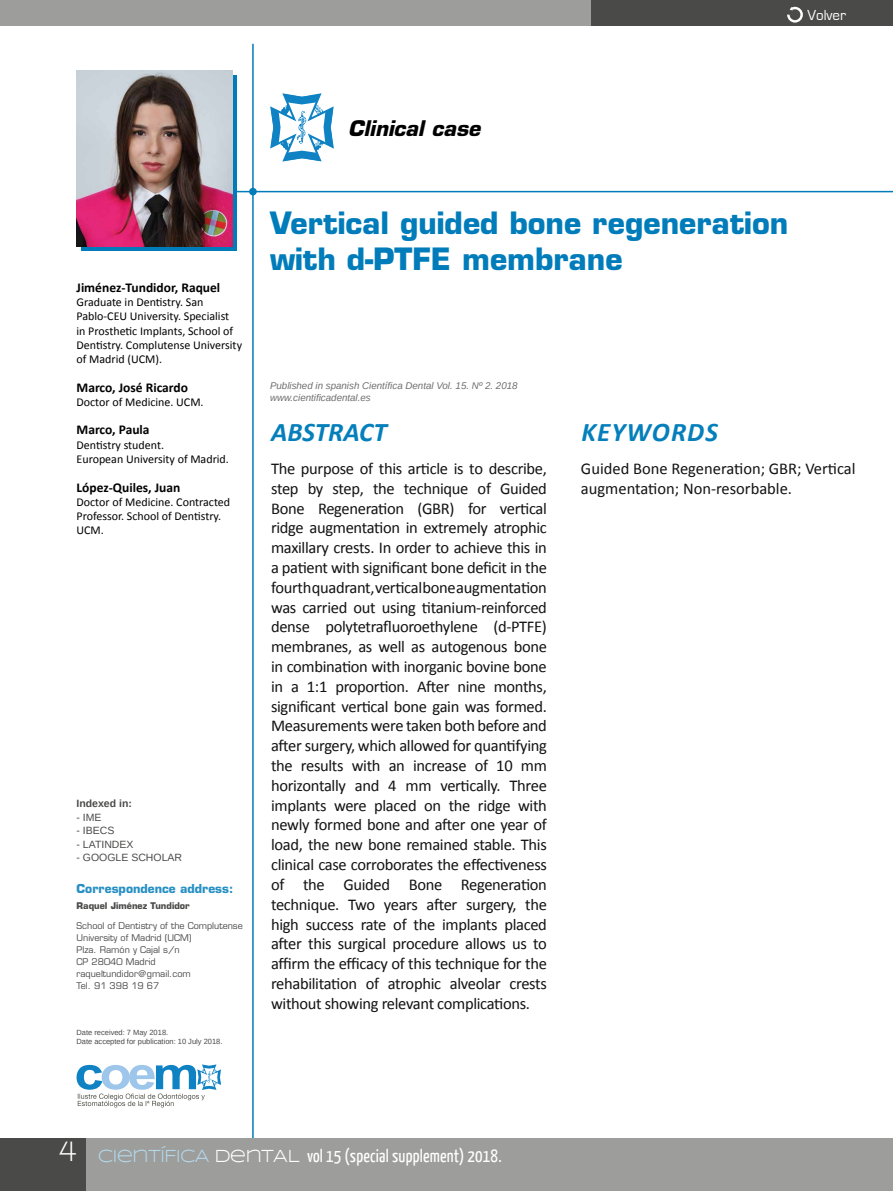
<style>
.page{position:relative;width:893px;height:1191px;background:#fff}
.page>*{position:absolute;margin:0;border:0;box-sizing:border-box;transform-origin:0 0}
.t1{font:700 30px/36px "Eurostile";color:#007cba}
.t2{font:italic 700 27px "Calibri";letter-spacing:.015em;color:#057fbb}
.t3{font:italic 700 27px "Calibri";letter-spacing:.04em;color:#057fbb}
.t4{font:italic 700 21px "Eurostile";color:#000}
.t5{font:18px "Yanone Kaffeesatz";letter-spacing:.01em;color:#fff}
.t6{font:16.5px/19.8px "Calibri";letter-spacing:-.02em;color:#131313;text-align:justify}
.t7{font:16.5px/19.8px "Calibri";color:#131313}
.t8{font:15px "Eurostile";color:#fff}
.t9{font:700 13.5px "Calibri";color:#000}
.t10{font:12px/14.2px "Calibri";color:#000}
.t11{font:700 12px "Eurostile";color:#2690c4}
.t12{font:10.5px "Arimo";color:#4a4a49}
.t13{font:700 10.5px "Arimo";color:#4a4a49}
.t14{font:italic 9.75px/11.7px "Arimo";color:#706f6f}
.t15{font:9px/12px "Eurostile";color:#4a4a49}
.t16{font:700 9px "Eurostile";color:#4a4a49}
.t17{font:7.5px/9px "Arimo";color:#4a4a49}
.s1{font-family:"Walkway";font-weight:700;font-size:30px}
.s2{font-family:"Syncopate";color:#b3d8ea}
.s3{font-family:"Syncopate"}
</style>
<div class="page">
<hr style="left:173px;top:191px;width:720px;height:1px;background:#007cba">
<div style="left:81px;top:75px;width:156px;height:176px;background:linear-gradient(to right,#007cba,#007cba)"></div>
<img style="left:77px;top:70px;width:155px;height:176px">
<hr style="left:252px;top:44px;width:2px;height:1099px;background:#007cba">
<div style="left:249px;top:188px;width:8px;height:7px;background:#007cba;border-radius:50%"></div>
<svg style="left:270px;top:93px;width:64px;height:69px"></svg>
<div style="left:0;top:1138px;width:893px;height:53px;background:#9d9d9c"></div>
<div style="left:0;top:1138px;width:85px;height:53px;background:#4a4a49"></div>
<div style="left:0;top:0;width:893px;height:25px;background:#9d9d9c"></div>
<div style="left:591px;top:0;width:302px;height:25px;background:#4a4a49"></div>
<svg style="left:77px;top:1064px;width:144px;height:43px"></svg>
<svg style="left:787px;top:7px;width:16px;height:16px"></svg>
<p class="t8" style="left:807px;top:7px;width:40px">Volver</p>
<p class="t4" style="left:348px;top:115px;width:133px">Clinical case</p>
<p class="t9" style="left:77px;top:279px;width:145px">Jiménez-Tundidor, Raquel</p>
<p class="t10" style="left:77px;top:295px;width:167px">Graduate in Dentistry. San<br>Pablo-CEU University. Specialist<br>in Prosthetic Implants, School of<br>Dentistry. Complutense University of Madrid (UCM).</p>
<p class="t9" style="left:77px;top:378px;width:113px">Marco, José Ricardo</p>
<p class="t10" style="left:77px;top:395px;width:129px">Doctor of Medicine. UCM.</p>
<p class="t9" style="left:77px;top:421px;width:75px">Marco, Paula</p>
<p class="t10" style="left:77px;top:438px;width:154px">Dentistry student.<br>European University of Madrid.</p>
<p class="t9" style="left:77px;top:478px;width:105px">López-Quiles, Juan</p>
<p class="t10" style="left:77px;top:495px;width:155px">Doctor of Medicine. Contracted<br>Professor. School of Dentistry.<br>UCM.</p>
<p class="t13" style="left:77px;top:796px;width:57px">Indexed in:</p>
<p class="t12" style="left:77px;top:810px;width:27px">- IME</p>
<p class="t12" style="left:77px;top:824px;width:39px">- IBECS</p>
<p class="t12" style="left:77px;top:837px;width:58px">- LATINDEX</p>
<p class="t12" style="left:77px;top:851px;width:107px">- GOOGLE SCHOLAR</p>
<p class="t11" style="left:77px;top:881px;width:158px">Correspondence address:</p>
<p class="t16" style="left:77px;top:899px;width:115px">Raquel Jiménez Tundidor</p>
<p class="t15" style="left:77px;top:919px;width:168px">School of Dentistry of the Complutense<br>University of Madrid (UCM)<br>Plza. Ramón y Cajal s/n<br>CP 28040 Madrid raqueltundidor@gmail.com<br>Tel. 91 398 19 67</p>
<p class="t17" style="left:77px;top:1027px;width:147px">Date received: 7 May 2018.<br>Date accepted for publication: 10 July 2018.</p>
<h1 class="t1" style="left:270px;top:205px;width:520px">Vertical guided bone regeneration with d-PTFE membrane</h1>
<p class="t14" style="left:270px;top:379px;width:249px">Published in spanish Científica Dental Vol. 15. Nº 2. 2018 www.cientificadental.es</p>
<h2 class="t2" style="left:271px;top:415px;width:117px">ABSTRACT</h2>
<p class="t6" style="left:271px;top:458px;width:277px">The purpose of this article is to describe, step by step, the technique of Guided Bone Regeneration (GBR) for vertical ridge augmentation in extremely atrophic maxillary crests. In order to achieve this in a patient with significant bone deficit in the fourth quadrant, vertical bone augmentation was carried out using titanium-reinforced dense polytetrafluoroethylene (d-PTFE) membranes, as well as autogenous bone in combination with inorganic bovine bone in a 1:1 proportion. After nine months, significant vertical bone gain was formed.<br>Measurements were taken both before and after surgery, which allowed for quantifying the results with an increase of 10 mm horizontally and 4 mm vertically. Three implants were placed on the ridge with newly formed bone and after one year of load, the new bone remained stable. This clinical case corroborates the effectiveness of the Guided Bone Regeneration technique. Two years after surgery, the high success rate of the implants placed after this surgical procedure allows us to affirm the efficacy of this technique for the rehabilitation of atrophic alveolar crests without showing relevant complications.</p>
<h2 class="t3" style="left:581px;top:415px;width:138px">KEYWORDS</h2>
<p class="t7" style="left:581px;top:458px;width:276px">Guided Bone Regeneration; GBR; Vertical augmentation; Non-resorbable.</p>
<p class="t5" style="left:59px;top:1144px;width:444px"><span class="s1">4</span> <span class="s2">CIENTÍFICA</span> <span class="s3">DENTAL</span> vol 15 (special supplement) 2018.</p>
</div>
